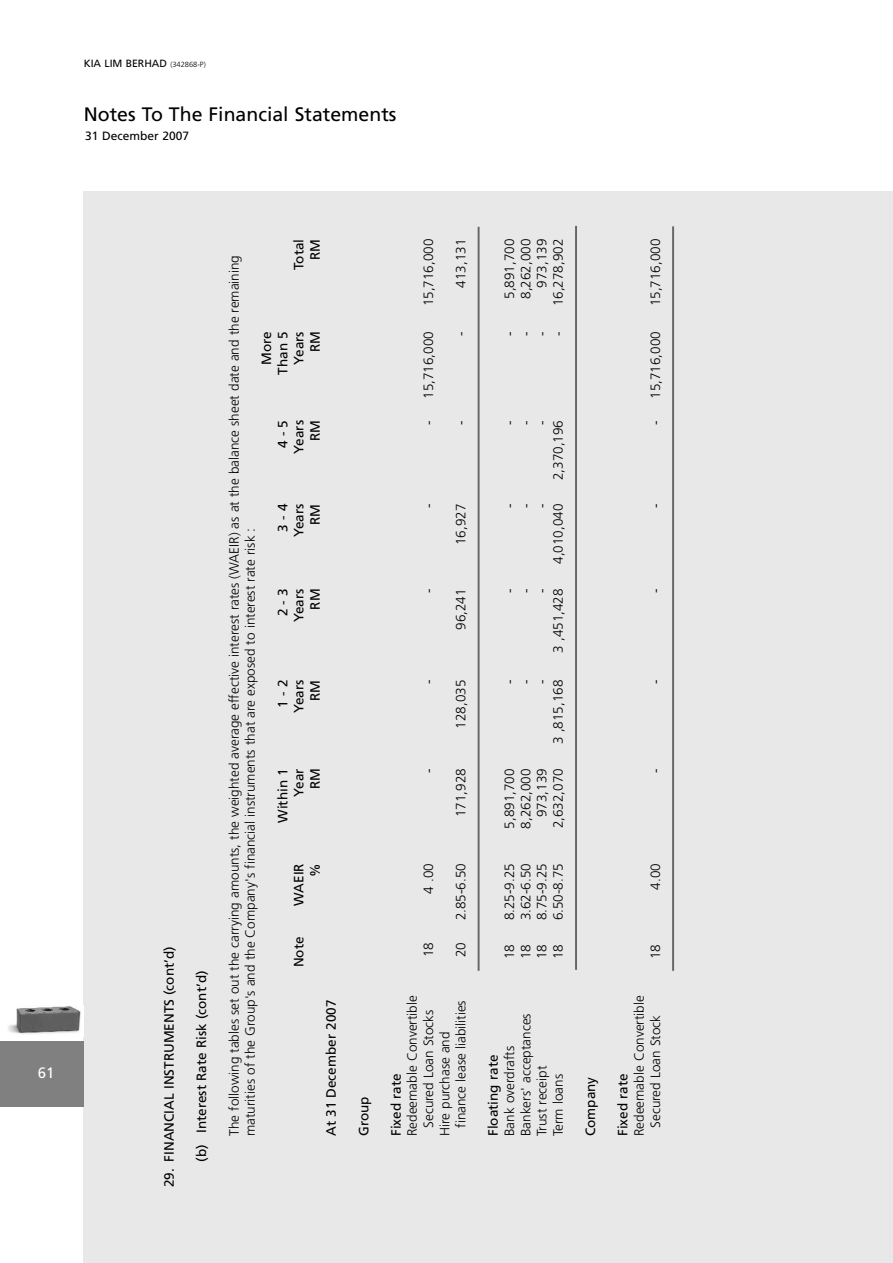
<style>
.page{position:relative;width:893px;height:1263px;background:#fff}
.page>*{position:absolute;margin:0;border:0;box-sizing:border-box;transform-origin:0 0}
.t1{font:19.5px "Frutiger";color:#000}
.t2{font:15px "Frutiger";color:#fff}
.t3{font:300 13.5px/16.2px "Frutiger";color:#000}
.t4{font:13.5px "Frutiger";color:#000}
.t5{font:12px "Frutiger";color:#000}
.t6{font:10.5px "Frutiger";color:#000}
.s1{font-weight:300;font-size:7.5px}
</style>
<div class="page">
<div style="left:84px;top:191px;width:809px;height:1072px;background:#e8e8e8"></div>
<img style="left:8px;top:1006px;width:73px;height:28px">
<div style="left:0;top:1041px;width:84px;height:65px;background:#808080"></div>
<hr style="left:672px;top:226px;width:2px;height:745px;background:#666">
<hr style="left:575px;top:226px;width:2px;height:744px;background:#666">
<hr style="left:478px;top:227px;width:2px;height:744px;background:#666">
<p class="t6" style="left:84px;top:59px;width:124px">KIA LIM BERHAD <span class="s1">(342868-P)</span></p>
<h1 class="t1" style="left:84px;top:105px;width:314px">Notes To The Financial Statements</h1>
<p class="t5" style="left:85px;top:131px;width:106px">31 December 2007</p>
<p class="t2" style="left:38px;top:1066px;width:18px">61</p>
<p class="t4" style="left:163px;top:1187px;width:242px;rotate:-90deg">29. FINANCIAL INSTRUMENTS (cont’d)</p>
<p class="t4" style="left:196px;top:1162px;width:192px;rotate:-90deg">(b) Interest Rate Risk (cont’d)</p>
<p class="t4" style="left:309px;top:260px;width:22px;rotate:-90deg">RM</p>
<p class="t4" style="left:293px;top:270px;width:33px;rotate:-90deg">Total</p>
<p class="t3" style="left:227px;top:1136px;width:882px;rotate:-90deg">The following tables set out the carrying amounts, the weighted average effective interest rates (WAEIR) as at the balance sheet date and the remaining maturities of the Group's and the Company's financial instruments that are exposed to interest rate risk :</p>
<p class="t4" style="left:293px;top:365px;width:35px;rotate:-90deg">Years</p>
<p class="t4" style="left:261px;top:365px;width:35px;rotate:-90deg">More</p>
<p class="t4" style="left:277px;top:375px;width:45px;rotate:-90deg">Than 5</p>
<p class="t4" style="left:309px;top:352px;width:22px;rotate:-90deg">RM</p>
<p class="t4" style="left:293px;top:454px;width:35px;rotate:-90deg">Years</p>
<p class="t4" style="left:277px;top:448px;width:29px;rotate:-90deg">4 - 5</p>
<p class="t4" style="left:309px;top:441px;width:22px;rotate:-90deg">RM</p>
<p class="t4" style="left:277px;top:532px;width:29px;rotate:-90deg">3 - 4</p>
<p class="t4" style="left:293px;top:537px;width:35px;rotate:-90deg">Years</p>
<p class="t4" style="left:309px;top:525px;width:22px;rotate:-90deg">RM</p>
<p class="t4" style="left:293px;top:622px;width:35px;rotate:-90deg">Years</p>
<p class="t4" style="left:277px;top:616px;width:29px;rotate:-90deg">2 - 3</p>
<p class="t4" style="left:309px;top:610px;width:22px;rotate:-90deg">RM</p>
<p class="t4" style="left:293px;top:713px;width:35px;rotate:-90deg">Years</p>
<p class="t4" style="left:277px;top:708px;width:29px;rotate:-90deg">1 - 2</p>
<p class="t4" style="left:309px;top:701px;width:22px;rotate:-90deg">RM</p>
<p class="t4" style="left:293px;top:797px;width:30px;rotate:-90deg">Year</p>
<p class="t4" style="left:309px;top:789px;width:22px;rotate:-90deg">RM</p>
<p class="t4" style="left:277px;top:823px;width:56px;rotate:-90deg">Within 1</p>
<p class="t4" style="left:293px;top:906px;width:44px;rotate:-90deg">WAEIR</p>
<p class="t4" style="left:309px;top:877px;width:15px;rotate:-90deg">%</p>
<p class="t4" style="left:293px;top:967px;width:32px;rotate:-90deg">Note</p>
<p class="t4" style="left:325px;top:1136px;width:138px;rotate:-90deg">At 31 December 2007</p>
<p class="t3" style="left:421px;top:306px;width:69px;rotate:-90deg">15,716,000</p>
<p class="t3" style="left:421px;top:425px;width:95px;rotate:-90deg">- 15,716,000</p>
<p class="t3" style="left:453px;top:288px;width:50px;rotate:-90deg">413,131</p>
<p class="t3" style="left:453px;top:336px;width:6px;rotate:-90deg">-</p>
<p class="t3" style="left:453px;top:425px;width:6px;rotate:-90deg">-</p>
<p class="t3" style="left:421px;top:508px;width:6px;rotate:-90deg">-</p>
<p class="t3" style="left:421px;top:593px;width:6px;rotate:-90deg">-</p>
<p class="t3" style="left:453px;top:545px;width:43px;rotate:-90deg">16,927</p>
<p class="t3" style="left:453px;top:630px;width:43px;rotate:-90deg">96,241</p>
<p class="t4" style="left:358px;top:1136px;width:41px;rotate:-90deg">Group</p>
<p class="t3" style="left:421px;top:684px;width:6px;rotate:-90deg">-</p>
<p class="t3" style="left:453px;top:729px;width:50px;rotate:-90deg">128,035</p>
<p class="t3" style="left:421px;top:773px;width:6px;rotate:-90deg">-</p>
<p class="t3" style="left:453px;top:817px;width:50px;rotate:-90deg">171,928</p>
<p class="t3" style="left:421px;top:894px;width:32px;rotate:-90deg">4 .00</p>
<p class="t3" style="left:453px;top:920px;width:59px;rotate:-90deg">2.85-6.50</p>
<p class="t3" style="left:421px;top:957px;width:17px;rotate:-90deg">18</p>
<p class="t3" style="left:453px;top:957px;width:17px;rotate:-90deg">20</p>
<p class="t3" style="left:405px;top:1136px;width:142px;text-align:center;rotate:-90deg">Redeemable Convertible<br>Secured Loan Stocks</p>
<p class="t3" style="left:437px;top:1128px;width:129px;text-indent:-8px;rotate:-90deg">Hire purchase and finance lease liabilities</p>
<p class="t4" style="left:390px;top:1136px;width:64px;rotate:-90deg">Fixed rate</p>
<p class="t3" style="left:518px;top:299px;width:62px;rotate:-90deg">8,262,000</p>
<p class="t3" style="left:502px;top:299px;width:62px;rotate:-90deg">5,891,700</p>
<p class="t3" style="left:534px;top:288px;width:50px;rotate:-90deg">973,139</p>
<p class="t3" style="left:551px;top:336px;width:99px;rotate:-90deg">- 16,278,902</p>
<p class="t3" style="left:534px;top:336px;width:6px;rotate:-90deg">-</p>
<p class="t3" style="left:502px;top:336px;width:6px;rotate:-90deg">-</p>
<p class="t3" style="left:518px;top:336px;width:6px;rotate:-90deg">-</p>
<p class="t3" style="left:502px;top:425px;width:6px;rotate:-90deg">-</p>
<p class="t3" style="left:518px;top:425px;width:6px;rotate:-90deg">-</p>
<p class="t3" style="left:534px;top:425px;width:6px;rotate:-90deg">-</p>
<p class="t3" style="left:551px;top:480px;width:62px;rotate:-90deg">2,370,196</p>
<p class="t3" style="left:502px;top:508px;width:6px;rotate:-90deg">-</p>
<p class="t3" style="left:518px;top:508px;width:6px;rotate:-90deg">-</p>
<p class="t3" style="left:534px;top:508px;width:6px;rotate:-90deg">-</p>
<p class="t3" style="left:551px;top:564px;width:62px;rotate:-90deg">4,010,040</p>
<p class="t3" style="left:502px;top:593px;width:6px;rotate:-90deg">-</p>
<p class="t3" style="left:518px;top:593px;width:6px;rotate:-90deg">-</p>
<p class="t3" style="left:534px;top:593px;width:6px;rotate:-90deg">-</p>
<p class="t3" style="left:551px;top:653px;width:66px;rotate:-90deg">3 ,451,428</p>
<p class="t3" style="left:502px;top:684px;width:6px;rotate:-90deg">-</p>
<p class="t3" style="left:518px;top:684px;width:6px;rotate:-90deg">-</p>
<p class="t3" style="left:534px;top:684px;width:6px;rotate:-90deg">-</p>
<p class="t3" style="left:551px;top:744px;width:66px;rotate:-90deg">3 ,815,168</p>
<p class="t3" style="left:551px;top:828px;width:62px;rotate:-90deg">2,632,070</p>
<p class="t3" style="left:502px;top:829px;width:62px;rotate:-90deg">5,891,700</p>
<p class="t3" style="left:518px;top:829px;width:62px;rotate:-90deg">8,262,000</p>
<p class="t3" style="left:534px;top:817px;width:50px;rotate:-90deg">973,139</p>
<p class="t3" style="left:518px;top:920px;width:59px;rotate:-90deg">3.62-6.50</p>
<p class="t3" style="left:551px;top:920px;width:59px;rotate:-90deg">6.50-8.75</p>
<p class="t3" style="left:534px;top:920px;width:59px;rotate:-90deg">8.75-9.25</p>
<p class="t3" style="left:502px;top:920px;width:59px;rotate:-90deg">8.25-9.25</p>
<p class="t3" style="left:551px;top:959px;width:17px;rotate:-90deg">18</p>
<p class="t3" style="left:534px;top:959px;width:17px;rotate:-90deg">18</p>
<p class="t3" style="left:502px;top:959px;width:17px;rotate:-90deg">18</p>
<p class="t3" style="left:518px;top:959px;width:17px;rotate:-90deg">18</p>
<p class="t3" style="left:518px;top:1136px;width:124px;rotate:-90deg">Bankers' acceptances</p>
<p class="t4" style="left:487px;top:1136px;width:83px;rotate:-90deg">Floating rate</p>
<p class="t3" style="left:502px;top:1136px;width:92px;rotate:-90deg">Bank overdrafts</p>
<p class="t3" style="left:534px;top:1136px;width:72px;rotate:-90deg">Trust receipt</p>
<p class="t3" style="left:551px;top:1136px;width:63px;rotate:-90deg">Term loans</p>
<p class="t3" style="left:648px;top:306px;width:69px;rotate:-90deg">15,716,000</p>
<p class="t3" style="left:648px;top:425px;width:95px;rotate:-90deg">- 15,716,000</p>
<p class="t3" style="left:648px;top:508px;width:6px;rotate:-90deg">-</p>
<p class="t3" style="left:648px;top:593px;width:6px;rotate:-90deg">-</p>
<p class="t3" style="left:648px;top:684px;width:6px;rotate:-90deg">-</p>
<p class="t3" style="left:648px;top:773px;width:6px;rotate:-90deg">-</p>
<p class="t3" style="left:648px;top:890px;width:28px;rotate:-90deg">4.00</p>
<p class="t3" style="left:648px;top:959px;width:17px;rotate:-90deg">18</p>
<p class="t3" style="left:632px;top:1128px;width:134px;text-indent:-8px;rotate:-90deg">Redeemable Convertible<br>Secured Loan Stock</p>
<p class="t4" style="left:585px;top:1136px;width:61px;rotate:-90deg">Company</p>
<p class="t4" style="left:617px;top:1136px;width:64px;rotate:-90deg">Fixed rate</p>
</div>
